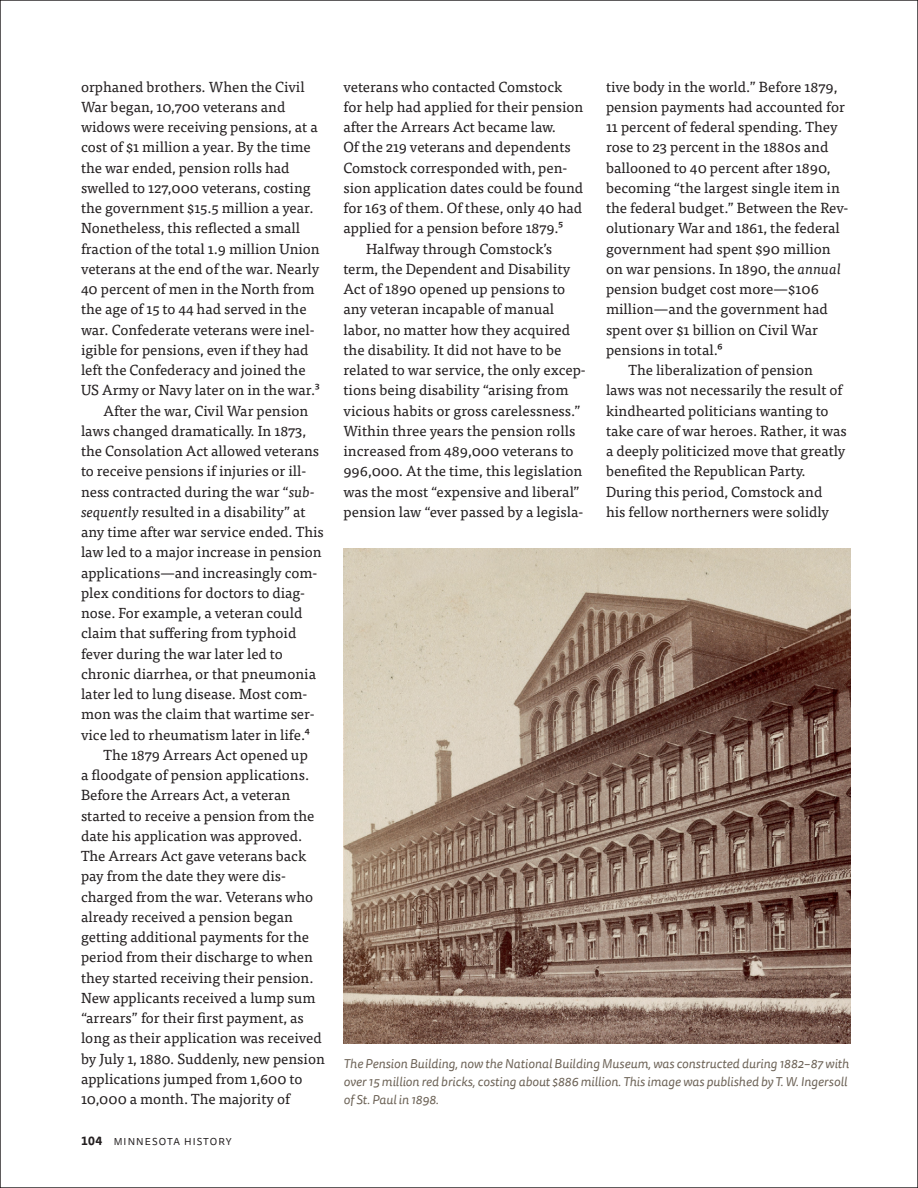
<style>
.page{position:relative;width:918px;height:1188px;background:#fff}
.page>*{position:absolute;margin:0;border:0;box-sizing:border-box;transform-origin:0 0}
.t1{font:14.55px "Tisa Pro";color:#231f20}
.t2{font:italic 12.75px/18px "Tisa Sans Pro";color:#6c6256}
.t3{font:10.05px "Tisa Sans Pro";letter-spacing:.11em;color:#231f20}
.s1{font-style:italic}
.s2{font-weight:700;font-size:12px}
</style>
<div class="page">
<img style="left:344px;top:548px;width:506px;height:495px">
<p class="t1" style="left:81px;top:76px;width:225px">orphaned brothers. When the Civil</p>
<p class="t1" style="left:81px;top:96px;width:206px">War began, 10,700 veterans and</p>
<p class="t1" style="left:81px;top:116px;width:238px">widows were receiving pensions, at a</p>
<p class="t1" style="left:81px;top:137px;width:231px">cost of $1 million a year. By the time</p>
<p class="t1" style="left:81px;top:157px;width:210px">the war ended, pension rolls had</p>
<p class="t1" style="left:81px;top:177px;width:231px">swelled to 127,000 veterans, costing</p>
<p class="t1" style="left:81px;top:197px;width:234px">the government $15.5 million a year.</p>
<p class="t1" style="left:81px;top:218px;width:221px">Nonetheless, this reflected a small</p>
<p class="t1" style="left:81px;top:238px;width:240px">fraction of the total 1.9 million Union</p>
<p class="t1" style="left:81px;top:258px;width:240px">veterans at the end of the war. Nearly</p>
<p class="t1" style="left:81px;top:278px;width:235px">40 percent of men in the North from</p>
<p class="t1" style="left:81px;top:299px;width:227px">the age of 15 to 44 had served in the</p>
<p class="t1" style="left:81px;top:319px;width:235px">war. Confederate veterans were inel-</p>
<p class="t1" style="left:81px;top:339px;width:229px">igible for pensions, even if they had</p>
<p class="t1" style="left:81px;top:359px;width:226px">left the Confederacy and joined the</p>
<p class="t1" style="left:81px;top:380px;width:241px">US Army or Navy later on in the war.3</p>
<p class="t1" style="left:104px;top:400px;width:206px">After the war, Civil War pension</p>
<p class="t1" style="left:81px;top:420px;width:227px">laws changed dramatically. In 1873,</p>
<p class="t1" style="left:81px;top:440px;width:240px">the Consolation Act allowed veterans</p>
<p class="t1" style="left:81px;top:461px;width:227px">to receive pensions if injuries or ill-</p>
<p class="t1" style="left:81px;top:481px;width:235px">ness contracted during the war “<span class="s1">sub-</span></p>
<p class="t1" style="left:81px;top:501px;width:226px"><span class="s1">sequently</span> resulted in a disability” at</p>
<p class="t1" style="left:81px;top:521px;width:244px">any time after war service ended. This</p>
<p class="t1" style="left:81px;top:542px;width:242px">law led to a major increase in pension</p>
<p class="t1" style="left:81px;top:562px;width:238px">applications—and increasingly com-</p>
<p class="t1" style="left:81px;top:582px;width:226px">plex conditions for doctors to diag-</p>
<p class="t1" style="left:81px;top:602px;width:223px">nose. For example, a veteran could</p>
<p class="t1" style="left:81px;top:623px;width:217px">claim that suffering from typhoid</p>
<p class="t1" style="left:81px;top:643px;width:203px">fever during the war later led to</p>
<p class="t1" style="left:81px;top:663px;width:237px">chronic diarrhea, or that pneumonia</p>
<p class="t1" style="left:81px;top:683px;width:228px">later led to lung disease. Most com-</p>
<p class="t1" style="left:81px;top:704px;width:235px">mon was the claim that wartime ser-</p>
<p class="t1" style="left:81px;top:724px;width:231px">vice led to rheumatism later in life.4</p>
<p class="t1" style="left:104px;top:744px;width:206px">The 1879 Arrears Act opened up</p>
<p class="t1" style="left:81px;top:764px;width:230px">a floodgate of pension applications.</p>
<p class="t1" style="left:81px;top:785px;width:211px">Before the Arrears Act, a veteran</p>
<p class="t1" style="left:81px;top:805px;width:235px">started to receive a pension from the</p>
<p class="t1" style="left:81px;top:825px;width:223px">date his application was approved.</p>
<p class="t1" style="left:81px;top:845px;width:227px">The Arrears Act gave veterans back</p>
<p class="t1" style="left:81px;top:866px;width:206px">pay from the date they were dis-</p>
<p class="t1" style="left:81px;top:886px;width:234px">charged from the war. Veterans who</p>
<p class="t1" style="left:81px;top:906px;width:213px">already received a pension began</p>
<p class="t1" style="left:81px;top:926px;width:230px">getting additional payments for the</p>
<p class="t1" style="left:81px;top:947px;width:233px">period from their discharge to when</p>
<p class="t1" style="left:81px;top:967px;width:234px">they started receiving their pension.</p>
<p class="t1" style="left:81px;top:987px;width:236px">New applicants received a lump sum</p>
<p class="t1" style="left:81px;top:1007px;width:224px">“arrears” for their first payment, as</p>
<p class="t1" style="left:81px;top:1028px;width:242px">long as their application was received</p>
<p class="t1" style="left:81px;top:1048px;width:245px">by July 1, 1880. Suddenly, new pension</p>
<p class="t1" style="left:81px;top:1068px;width:223px">applications jumped from 1,600 to</p>
<p class="t1" style="left:81px;top:1088px;width:210px">10,000 a month. The majority of</p>
<p class="t3" style="left:81px;top:1134px;width:152px"><span class="s2">104</span> MINNESOTA HISTORY</p>
<p class="t1" style="left:343px;top:76px;width:220px">veterans who contacted Comstock</p>
<p class="t1" style="left:343px;top:96px;width:241px">for help had applied for their pension</p>
<p class="t1" style="left:343px;top:116px;width:214px">after the Arrears Act became law.</p>
<p class="t1" style="left:343px;top:137px;width:229px">Of the 219 veterans and dependents</p>
<p class="t1" style="left:343px;top:157px;width:225px">Comstock corresponded with, pen-</p>
<p class="t1" style="left:344px;top:177px;width:241px">sion application dates could be found</p>
<p class="t1" style="left:344px;top:197px;width:240px">for 163 of them. Of these, only 40 had</p>
<p class="t1" style="left:344px;top:218px;width:222px">applied for a pension before 1879.5</p>
<p class="t1" style="left:366px;top:238px;width:188px">Halfway through Comstock’s</p>
<p class="t1" style="left:343px;top:258px;width:229px">term, the Dependent and Disability</p>
<p class="t1" style="left:343px;top:278px;width:223px">Act of 1890 opened up pensions to</p>
<p class="t1" style="left:343px;top:299px;width:212px">any veteran incapable of manual</p>
<p class="t1" style="left:343px;top:319px;width:228px">labor, no matter how they acquired</p>
<p class="t1" style="left:343px;top:339px;width:219px">the disability. It did not have to be</p>
<p class="t1" style="left:343px;top:359px;width:244px">related to war service, the only excep-</p>
<p class="t1" style="left:344px;top:380px;width:227px">tions being disability “arising from</p>
<p class="t1" style="left:344px;top:400px;width:239px">vicious habits or gross carelessness.”</p>
<p class="t1" style="left:344px;top:420px;width:233px">Within three years the pension rolls</p>
<p class="t1" style="left:344px;top:440px;width:232px">increased from 489,000 veterans to</p>
<p class="t1" style="left:344px;top:461px;width:240px">996,000. At the time, this legislation</p>
<p class="t1" style="left:344px;top:481px;width:238px">was the most “expensive and liberal”</p>
<p class="t1" style="left:344px;top:501px;width:241px">pension law “ever passed by a legisla-</p>
<p class="t1" style="left:606px;top:76px;width:233px">tive body in the world.” Before 1879,</p>
<p class="t1" style="left:606px;top:96px;width:241px">pension payments had accounted for</p>
<p class="t1" style="left:606px;top:116px;width:233px">11 percent of federal spending. They</p>
<p class="t1" style="left:606px;top:137px;width:224px">rose to 23 percent in the 1880s and</p>
<p class="t1" style="left:606px;top:157px;width:226px">ballooned to 40 percent after 1890,</p>
<p class="t1" style="left:606px;top:177px;width:235px">becoming “the largest single item in</p>
<p class="t1" style="left:606px;top:197px;width:244px">the federal budget.” Between the Rev-</p>
<p class="t1" style="left:606px;top:218px;width:235px">olutionary War and 1861, the federal</p>
<p class="t1" style="left:606px;top:238px;width:226px">government had spent $90 million</p>
<p class="t1" style="left:606px;top:258px;width:237px">on war pensions. In 1890, the <span class="s1">annual</span></p>
<p class="t1" style="left:606px;top:278px;width:214px">pension budget cost more—$106</p>
<p class="t1" style="left:606px;top:299px;width:223px">million—and the government had</p>
<p class="t1" style="left:606px;top:319px;width:214px">spent over $1 billion on Civil War</p>
<p class="t1" style="left:606px;top:339px;width:118px">pensions in total.6</p>
<p class="t1" style="left:628px;top:359px;width:186px">The liberalization of pension</p>
<p class="t1" style="left:606px;top:380px;width:238px">laws was not necessarily the result of</p>
<p class="t1" style="left:606px;top:400px;width:224px">kindhearted politicians wanting to</p>
<p class="t1" style="left:606px;top:420px;width:242px">take care of war heroes. Rather, it was</p>
<p class="t1" style="left:606px;top:440px;width:241px">a deeply politicized move that greatly</p>
<p class="t1" style="left:606px;top:461px;width:201px">benefited the Republican Party.</p>
<p class="t1" style="left:606px;top:481px;width:218px">During this period, Comstock and</p>
<p class="t1" style="left:606px;top:501px;width:225px">his fellow northerners were solidly</p>
<p class="t2" style="left:344px;top:1055px;width:507px">The Pension Building, now the National Building Museum, was constructed during 1882–87 with over 15 million red bricks, costing about $886 million. This image was published by T. W. Ingersoll of St. Paul in 1898.</p>
</div>
